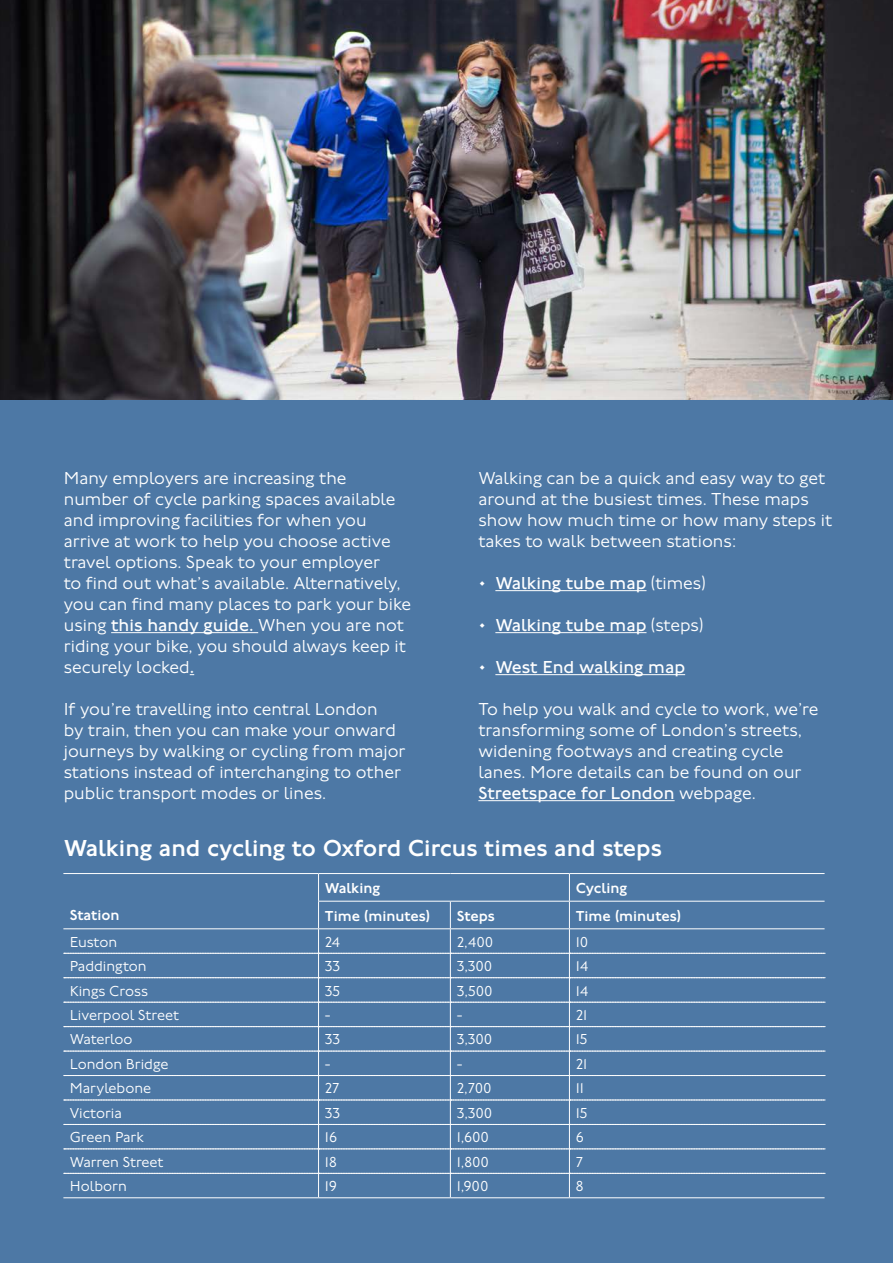
<style>
.page{position:relative;width:893px;height:1263px;background:#4d78a5}
.page>*{position:absolute;margin:0;border:0;box-sizing:border-box;transform-origin:0 0}
.CaseStudyHeading_16_16_W_O_H3{font:500 24px "Johnston 100";color:#fff}
.Body_12_14_W_O_P{font:300 18px/21px "Johnston 100";color:#fff}
.t1{font:18px "Johnston 100";color:#fff}
.TB_BodyCopy_10_10_W_O{font:300 15px "Johnston 100";color:#fff}
.TB_BodyHeading_10_10_White{font:500 15px "Johnston 100";color:#fff}
.s1{font-weight:400}
.s2{font-weight:300}
</style>
<div class="page">
<img style="left:0;top:0;width:893px;height:400px">
<hr style="left:111px;top:632px;width:147px;height:1px;background:#fff">
<hr style="left:495px;top:590px;width:151px;height:1px;background:#fff">
<hr style="left:495px;top:632px;width:151px;height:1px;background:#fff">
<hr style="left:495px;top:674px;width:190px;height:1px;background:#fff">
<hr style="left:478px;top:800px;width:197px;height:1px;background:#fff">
<hr style="left:63px;top:873px;width:256px;height:1px;background:#fff">
<hr style="left:319px;top:873px;width:131px;height:1px;background:#fff">
<hr style="left:450px;top:873px;width:119px;height:1px;background:#fff">
<hr style="left:569px;top:873px;width:256px;height:1px;background:#fff">
<hr style="left:63px;top:928px;width:256px;height:1px;background:#fff">
<hr style="left:63px;top:1197px;width:256px;height:1px;background:#fff">
<hr style="left:319px;top:1197px;width:131px;height:1px;background:#fff">
<hr style="left:450px;top:1197px;width:119px;height:1px;background:#fff">
<hr style="left:569px;top:1197px;width:256px;height:1px;background:#fff">
<svg style="left:64px;top:874px;width:761px;height:323px"></svg>
<p class="Body_12_14_W_O_P" style="left:64px;top:468px;width:349px">Many employers are increasing the number of cycle parking spaces available and improving facilities for when you arrive at work to help you choose active travel options. Speak to your employer<br>to find out what’s available. Alternatively, you can find many places to park your bike using <span class="s1">this handy guide.</span> When you are not riding your bike, you should always keep it securely locked<span class="s1">.</span></p>
<p class="Body_12_14_W_O_P" style="left:64px;top:699px;width:343px">If you’re travelling into central London<br>by train, then you can make your onward journeys by walking or cycling from major stations instead of interchanging to other public transport modes or lines.</p>
<p class="Body_12_14_W_O_P" style="left:478px;top:468px;width:355px">Walking can be a quick and easy way to get around at the busiest times. These maps show how much time or how many steps it takes to walk between stations:</p>
<p class="t1" style="left:478px;top:573px;width:229px"><span class="s2">•</span> Walking tube map <span class="s2">(times)</span></p>
<p class="t1" style="left:478px;top:615px;width:227px"><span class="s2">•</span> Walking tube map <span class="s2">(steps)</span></p>
<p class="t1" style="left:478px;top:657px;width:208px"><span class="s2">•</span> West End walking map</p>
<p class="Body_12_14_W_O_P" style="left:478px;top:699px;width:342px">To help you walk and cycle to work, we’re transforming some of London’s streets, widening footways and creating cycle lanes. More details can be found on our <span class="s1">Streetspace for London</span> webpage.</p>
<h3 class="CaseStudyHeading_16_16_W_O_H3" style="left:64px;top:834px;width:600px">Walking and cycling to Oxford Circus times and steps</h3>
<p class="TB_BodyHeading_10_10_White" style="left:70px;top:907px;width:51px">Station</p>
<p class="TB_BodyHeading_10_10_White" style="left:325px;top:880px;width:57px">Walking</p>
<p class="TB_BodyHeading_10_10_White" style="left:576px;top:880px;width:53px">Cycling</p>
<p class="TB_BodyHeading_10_10_White" style="left:325px;top:907px;width:107px">Time (minutes)</p>
<p class="TB_BodyHeading_10_10_White" style="left:457px;top:907px;width:40px">Steps</p>
<p class="TB_BodyHeading_10_10_White" style="left:576px;top:907px;width:107px">Time (minutes)</p>
<p class="TB_BodyCopy_10_10_W_O" style="left:70px;top:933px;width:49px">Euston</p>
<p class="TB_BodyCopy_10_10_W_O" style="left:325px;top:933px;width:17px">24</p>
<p class="TB_BodyCopy_10_10_W_O" style="left:457px;top:933px;width:38px">2,400</p>
<p class="TB_BodyCopy_10_10_W_O" style="left:576px;top:933px;width:14px">10</p>
<p class="TB_BodyCopy_10_10_W_O" style="left:70px;top:958px;width:78px">Paddington</p>
<p class="TB_BodyCopy_10_10_W_O" style="left:325px;top:958px;width:17px">33</p>
<p class="TB_BodyCopy_10_10_W_O" style="left:457px;top:958px;width:37px">3,300</p>
<p class="TB_BodyCopy_10_10_W_O" style="left:576px;top:958px;width:14px">14</p>
<p class="TB_BodyCopy_10_10_W_O" style="left:70px;top:982px;width:80px">Kings Cross</p>
<p class="TB_BodyCopy_10_10_W_O" style="left:325px;top:982px;width:17px">35</p>
<p class="TB_BodyCopy_10_10_W_O" style="left:457px;top:982px;width:37px">3,500</p>
<p class="TB_BodyCopy_10_10_W_O" style="left:576px;top:982px;width:14px">14</p>
<p class="TB_BodyCopy_10_10_W_O" style="left:70px;top:1007px;width:111px">Liverpool Street</p>
<p class="TB_BodyCopy_10_10_W_O" style="left:325px;top:1007px;width:7px">-</p>
<p class="TB_BodyCopy_10_10_W_O" style="left:457px;top:1007px;width:7px">-</p>
<p class="TB_BodyCopy_10_10_W_O" style="left:576px;top:1007px;width:13px">21</p>
<p class="TB_BodyCopy_10_10_W_O" style="left:70px;top:1031px;width:64px">Waterloo</p>
<p class="TB_BodyCopy_10_10_W_O" style="left:325px;top:1031px;width:17px">33</p>
<p class="TB_BodyCopy_10_10_W_O" style="left:457px;top:1031px;width:37px">3,300</p>
<p class="TB_BodyCopy_10_10_W_O" style="left:576px;top:1031px;width:13px">15</p>
<p class="TB_BodyCopy_10_10_W_O" style="left:70px;top:1056px;width:100px">London Bridge</p>
<p class="TB_BodyCopy_10_10_W_O" style="left:325px;top:1056px;width:7px">-</p>
<p class="TB_BodyCopy_10_10_W_O" style="left:457px;top:1056px;width:7px">-</p>
<p class="TB_BodyCopy_10_10_W_O" style="left:576px;top:1056px;width:13px">21</p>
<p class="TB_BodyCopy_10_10_W_O" style="left:70px;top:1080px;width:83px">Marylebone</p>
<p class="TB_BodyCopy_10_10_W_O" style="left:325px;top:1080px;width:16px">27</p>
<p class="TB_BodyCopy_10_10_W_O" style="left:457px;top:1080px;width:36px">2,700</p>
<p class="TB_BodyCopy_10_10_W_O" style="left:576px;top:1080px;width:10px">11</p>
<p class="TB_BodyCopy_10_10_W_O" style="left:70px;top:1104px;width:54px">Victoria</p>
<p class="TB_BodyCopy_10_10_W_O" style="left:325px;top:1104px;width:17px">33</p>
<p class="TB_BodyCopy_10_10_W_O" style="left:457px;top:1104px;width:37px">3,300</p>
<p class="TB_BodyCopy_10_10_W_O" style="left:576px;top:1104px;width:13px">15</p>
<p class="TB_BodyCopy_10_10_W_O" style="left:70px;top:1129px;width:76px">Green Park</p>
<p class="TB_BodyCopy_10_10_W_O" style="left:325px;top:1129px;width:13px">16</p>
<p class="TB_BodyCopy_10_10_W_O" style="left:457px;top:1129px;width:34px">1,600</p>
<p class="TB_BodyCopy_10_10_W_O" style="left:576px;top:1129px;width:9px">6</p>
<p class="TB_BodyCopy_10_10_W_O" style="left:70px;top:1153px;width:95px">Warren Street</p>
<p class="TB_BodyCopy_10_10_W_O" style="left:325px;top:1153px;width:13px">18</p>
<p class="TB_BodyCopy_10_10_W_O" style="left:457px;top:1153px;width:34px">1,800</p>
<p class="TB_BodyCopy_10_10_W_O" style="left:576px;top:1153px;width:9px">7</p>
<p class="TB_BodyCopy_10_10_W_O" style="left:70px;top:1178px;width:59px">Holborn</p>
<p class="TB_BodyCopy_10_10_W_O" style="left:325px;top:1178px;width:13px">19</p>
<p class="TB_BodyCopy_10_10_W_O" style="left:457px;top:1178px;width:33px">1,900</p>
<p class="TB_BodyCopy_10_10_W_O" style="left:576px;top:1178px;width:9px">8</p>
</div>
